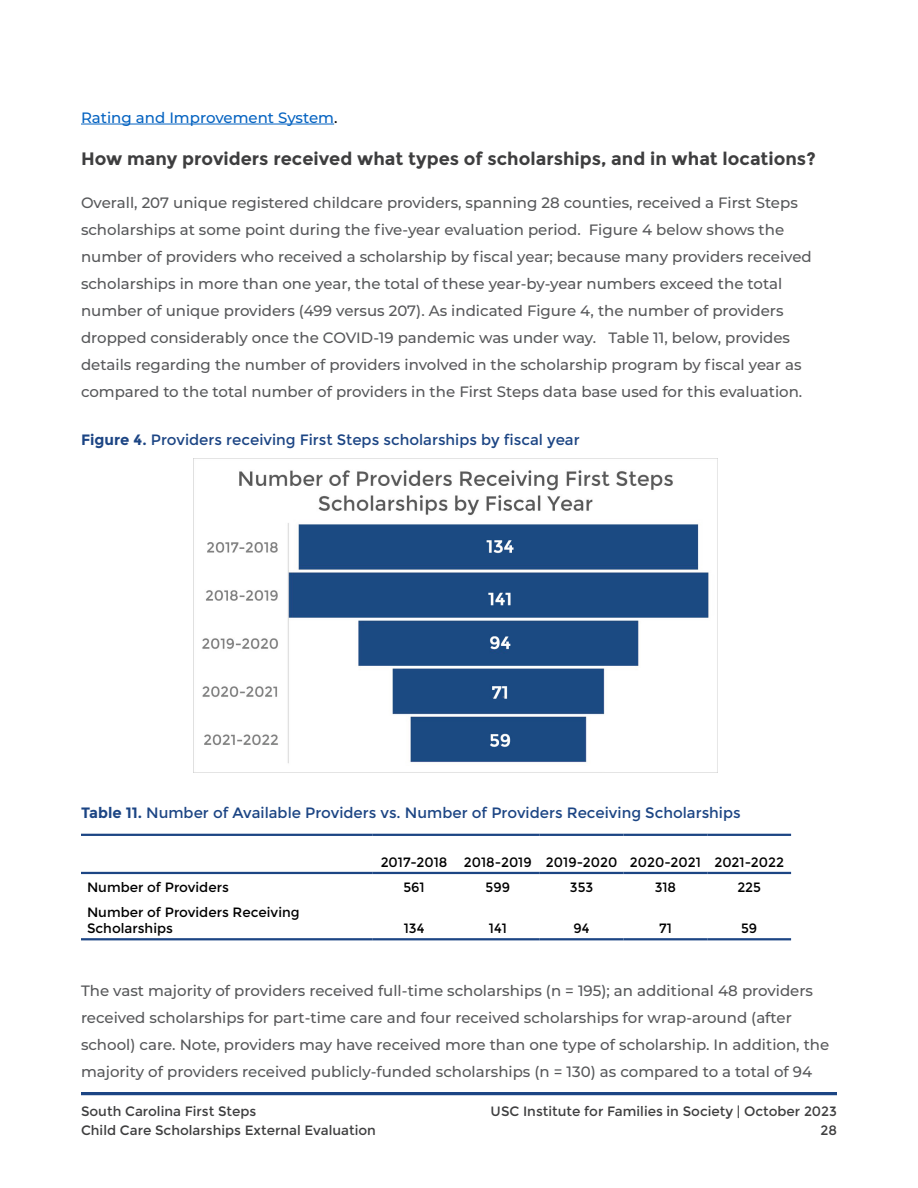
<style>
.page{position:relative;width:918px;height:1188px;background:#fff}
.page>*{position:absolute;margin:0;border:0;box-sizing:border-box;transform-origin:0 0}
.Heading_3{font:700 18px "Montserrat";color:#3e3e3f}
.t1{font:500 15px/27px "Montserrat";color:#57585a}
.Table_Title{font:15px "Montserrat";color:#1c4584}
.t2{font:500 15px "Montserrat";color:#0563c1}
.t3{font:13.5px/16.2px "Montserrat";color:#000}
.t4{font:13.5px/18.9px "Montserrat";color:#3e3e3f}
.s1{color:#000}
.s2{font-weight:700}
</style>
<div class="page">
<hr style="left:81px;top:1092px;width:756px;height:3px;background:#1c4584">
<hr style="left:81px;top:124px;width:253px;height:1px;background:#0563c1">
<img style="left:193px;top:458px;width:524px;height:314px">
<hr style="left:81px;top:834px;width:291px;height:2px;background:#1c4584">
<hr style="left:372px;top:834px;width:84px;height:2px;background:#1c4584">
<hr style="left:456px;top:834px;width:84px;height:2px;background:#1c4584">
<hr style="left:540px;top:834px;width:84px;height:2px;background:#1c4584">
<hr style="left:624px;top:834px;width:83px;height:2px;background:#1c4584">
<hr style="left:707px;top:834px;width:84px;height:2px;background:#1c4584">
<hr style="left:81px;top:872px;width:291px;height:2px;background:#1c4584">
<hr style="left:372px;top:872px;width:84px;height:2px;background:#1c4584">
<hr style="left:456px;top:872px;width:84px;height:2px;background:#1c4584">
<hr style="left:540px;top:872px;width:84px;height:2px;background:#1c4584">
<hr style="left:624px;top:872px;width:83px;height:2px;background:#1c4584">
<hr style="left:707px;top:872px;width:84px;height:2px;background:#1c4584">
<hr style="left:81px;top:938px;width:291px;height:2px;background:#1c4584">
<hr style="left:372px;top:938px;width:84px;height:2px;background:#1c4584">
<hr style="left:456px;top:938px;width:84px;height:2px;background:#1c4584">
<hr style="left:540px;top:938px;width:84px;height:2px;background:#1c4584">
<hr style="left:624px;top:938px;width:83px;height:2px;background:#1c4584">
<hr style="left:707px;top:938px;width:84px;height:2px;background:#1c4584">
<p class="t2" style="left:81px;top:107px;width:258px">Rating and Improvement System<span class="s1">.</span></p>
<p class="Heading_3" style="left:81px;top:147px;width:736px">How many providers received what types of scholarships, and in what locations?</p>
<p class="t1" style="left:81px;top:188px;width:732px">Overall, 207 unique registered childcare providers, spanning 28 counties, received a First Steps scholarships at some point during the five-year evaluation period. Figure 4 below shows the number of providers who received a scholarship by fiscal year; because many providers received scholarships in more than one year, the total of these year-by-year numbers exceed the total number of unique providers (499 versus 207). As indicated Figure 4, the number of providers dropped considerably once the COVID-19 pandemic was under way. Table 11, below, provides details regarding the number of providers involved in the scholarship program by fiscal year as compared to the total number of providers in the First Steps data base used for this evaluation.</p>
<p class="Table_Title" style="left:81px;top:431px;width:500px"><span class="s2">Figure 4.</span> Providers receiving First Steps scholarships by fiscal year</p>
<p class="Table_Title" style="left:81px;top:804px;width:661px"><span class="s2">Table 11.</span> Number of Available Providers vs. Number of Providers Receiving Scholarships</p>
<p class="t3" style="left:381px;top:854px;width:68px">2017-2018</p>
<p class="t3" style="left:464px;top:854px;width:69px">2018-2019</p>
<p class="t3" style="left:546px;top:854px;width:73px">2019-2020</p>
<p class="t3" style="left:630px;top:854px;width:72px">2020-2021</p>
<p class="t3" style="left:714px;top:854px;width:71px">2021-2022</p>
<p class="t3" style="left:87px;top:879px;width:143px">Number of Providers</p>
<p class="t3" style="left:403px;top:879px;width:23px">561</p>
<p class="t3" style="left:486px;top:879px;width:26px">599</p>
<p class="t3" style="left:570px;top:879px;width:25px">353</p>
<p class="t3" style="left:655px;top:879px;width:23px">318</p>
<p class="t3" style="left:737px;top:879px;width:25px">225</p>
<p class="t3" style="left:87px;top:904px;width:214px">Number of Providers Receiving<br>Scholarships</p>
<p class="t3" style="left:404px;top:921px;width:22px">134</p>
<p class="t3" style="left:489px;top:921px;width:19px">141</p>
<p class="t3" style="left:574px;top:921px;width:18px">94</p>
<p class="t3" style="left:659px;top:921px;width:14px">71</p>
<p class="t3" style="left:741px;top:921px;width:18px">59</p>
<p class="t1" style="left:81px;top:977px;width:750px">The vast majority of providers received full-time scholarships (n = 195); an additional 48 providers received scholarships for part-time care and four received scholarships for wrap-around (after school) care. Note, providers may have received more than one type of scholarship. In addition, the majority of providers received publicly-funded scholarships (n = 130) as compared to a total of 94</p>
<p class="t4" style="left:81px;top:1102px;width:296px">South Carolina First Steps<br>Child Care Scholarships External Evaluation</p>
<p class="t4" style="left:491px;top:1102px;width:348px;text-align:right">USC Institute for Families in Society | October 2023<br>28</p>
</div>
